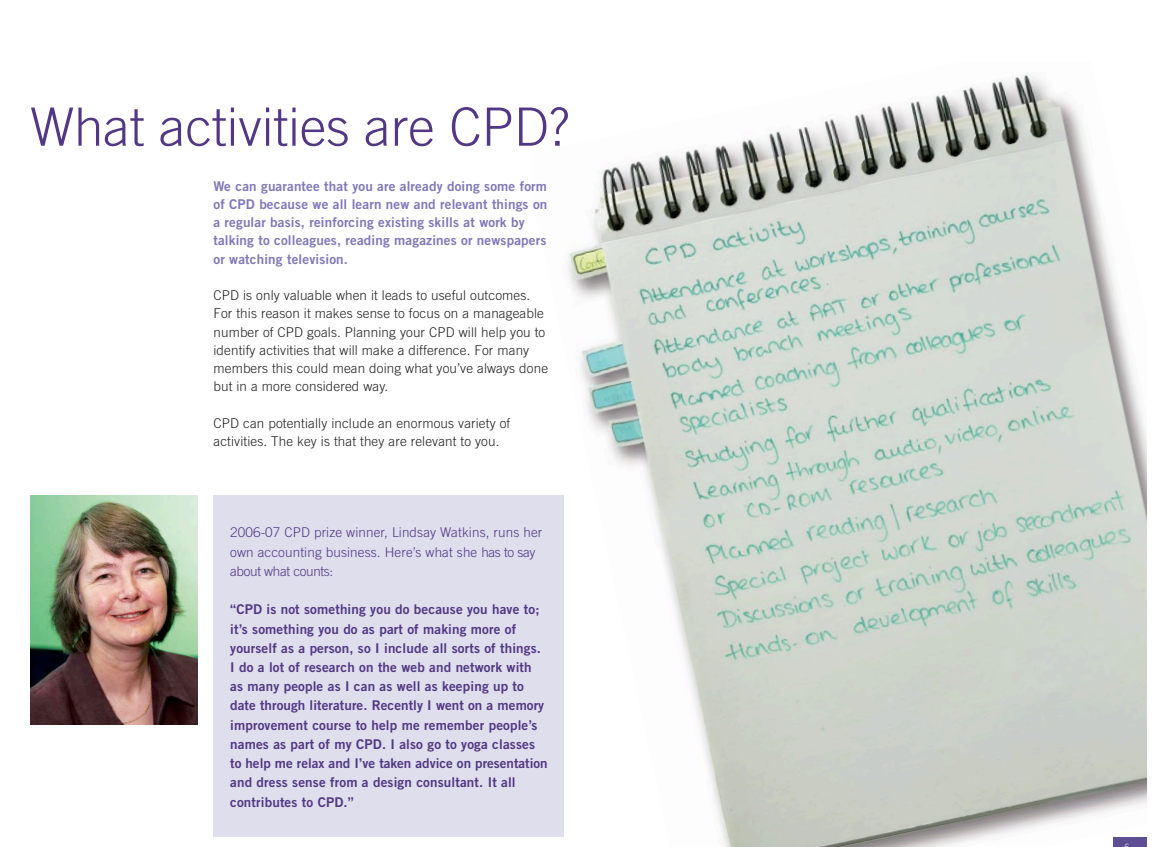
<style>
.page{position:relative;width:1153px;height:847px;background:#fff}
.page>*{position:absolute;margin:0;border:0;box-sizing:border-box;transform-origin:0 0}
.t1{font:300 52.8px "Trade Gothic";color:#513784}
.t2{font:13.5px/19.2px "Trade Gothic Bold Two";letter-spacing:.01em;color:#513784}
.t3{font:300 13.5px/18.3px "Trade Gothic";letter-spacing:.01em;color:#232021}
.t4{font:13.5px/18.3px "Trade Gothic Bold Two";letter-spacing:.01em;color:#8077b8}
.t5{font:300 13.5px/19.2px "Trade Gothic";letter-spacing:.01em;color:#513784}
.t6{font:300 8.7px "Trade Gothic";color:#fff}
</style>
<div class="page">
<img style="left:531px;top:73px;width:615px;height:773px">
<div style="left:213px;top:495px;width:350px;height:341px;background:#dfdeed"></div>
<img style="left:30px;top:495px;width:167px;height:228px">
<h1 class="t1" style="left:30px;top:107px;width:541px">What activities are CPD?</h1>
<p class="t4" style="left:213px;top:178px;width:335px">We can guarantee that you are already doing some form of CPD because we all learn new and relevant things on a regular basis, reinforcing existing skills at work by talking to colleagues, reading magazines or newspapers or watching television.</p>
<p class="t3" style="left:213px;top:287px;width:336px">CPD is only valuable when it leads to useful outcomes.<br>For this reason it makes sense to focus on a manageable number of CPD goals. Planning your CPD will help you to identify activities that will make a difference. For many members this could mean doing what you’ve always done but in a more considered way.</p>
<p class="t3" style="left:213px;top:415px;width:298px">CPD can potentially include an enormous variety of activities. The key is that they are relevant to you.</p>
<p class="t5" style="left:230px;top:524px;width:313px">2006-07 CPD prize winner, Lindsay Watkins, runs her own accounting business. Here’s what she has to say about what counts:</p>
<p class="t2" style="left:230px;top:600px;width:319px">“CPD is not something you do because you have to; it’s something you do as part of making more of yourself as a person, so I include all sorts of things.<br>I do a lot of research on the web and network with as many people as I can as well as keeping up to date through literature. Recently I went on a memory improvement course to help me remember people’s names as part of my CPD. I also go to yoga classes to help me relax and I’ve taken advice on presentation and dress sense from a design consultant. It all contributes to CPD.”</p>
<p class="t6" style="left:1124px;top:843px;width:6px">6</p>
</div>
